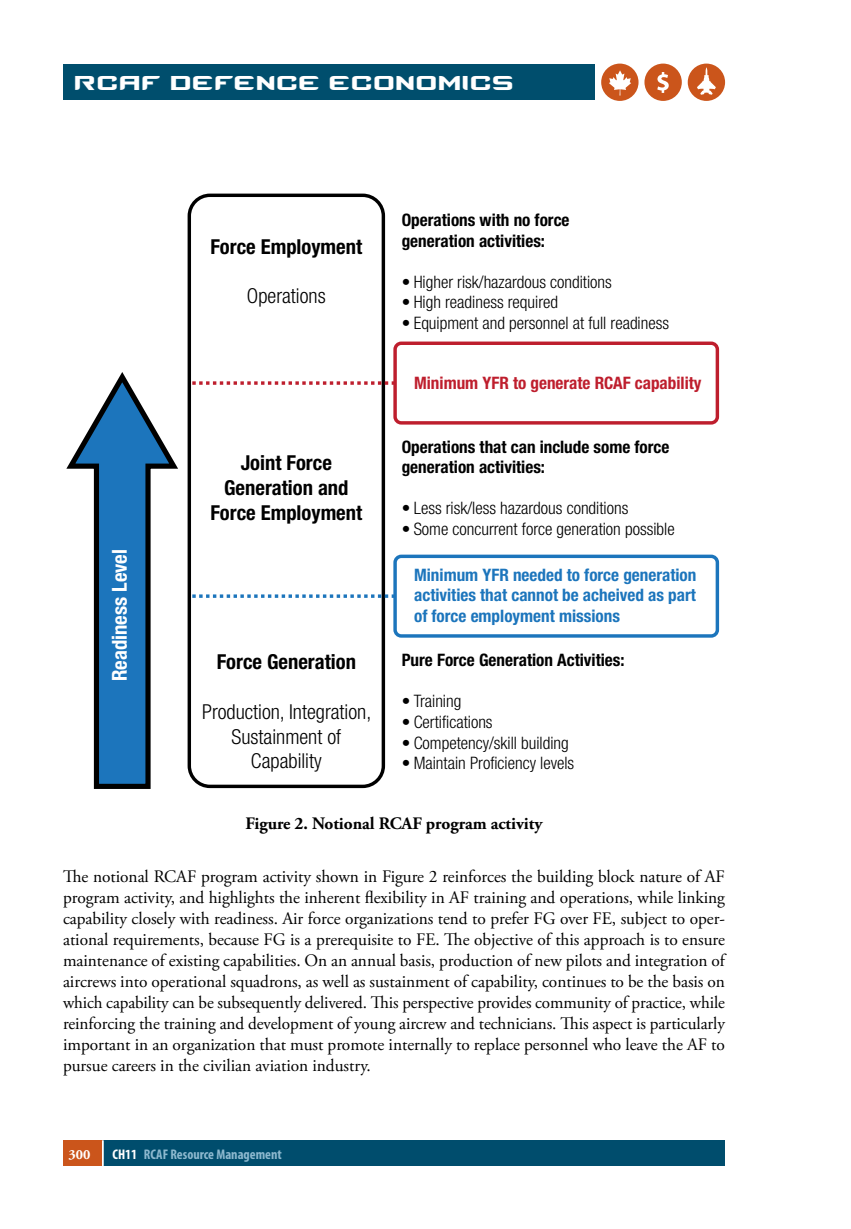
<style>
.page{position:relative;width:851px;height:1229px;background:#fff}
.page>*{position:absolute;margin:0;border:0;box-sizing:border-box;transform-origin:0 0}
.t1{font:28px "Counter Strike";letter-spacing:.06em;color:#fff}
.t2{font:700 condensed 20.65px/24.7px "Helvetica Neue";color:#000;text-align:center}
.t3{font:300 condensed 20.65px/24.7px "Helvetica Neue";color:#000;text-align:center}
.t4{font:700 condensed 20.65px "Helvetica Neue";color:#fff}
.DE_Paragraph_Text_EN{font:17.5px/21px "Adobe Garamond Pro";color:#000;text-align:justify}
.DE_Caption_Text{font:700 17.5px "Adobe Garamond Pro";color:#000}
.t5{font:300 condensed 17.15px "Helvetica Neue";color:#000}
.t6{font:700 condensed 17.15px/20.7px "Helvetica Neue";color:#000}
.t7{font:700 condensed 17.15px/20.7px "Helvetica Neue";color:#1c75bc;text-align:justify}
.t8{font:700 condensed 17.15px "Helvetica Neue";color:#be1e2d}
.t9{font:700 condensed 14px "Myriad Pro";color:#8db9cf}
.t10{font:700 14px "Adobe Garamond Pro";color:#fff}
.s1{color:#fff}
</style>
<div class="page">
<div style="left:103px;top:1140px;width:621px;height:26px;background:#004d6d"></div>
<div style="left:63px;top:1140px;width:40px;height:26px;background:#cb551b"></div>
<hr style="left:102px;top:1140px;width:2px;height:26px;background:#fff">
<div style="left:63px;top:65px;width:531px;height:35px;background:#004e6d"></div>
<svg style="left:687px;top:64px;width:38px;height:37px"></svg>
<svg style="left:644px;top:64px;width:37px;height:37px"></svg>
<svg style="left:601px;top:64px;width:37px;height:37px"></svg>
<div style="left:187px;top:194px;width:198px;height:594px;border:3px solid #000;border-radius:21px"></div>
<svg style="left:192px;top:381px;width:201px;height:4px"></svg>
<svg style="left:192px;top:594px;width:201px;height:4px"></svg>
<svg style="left:66px;top:372px;width:112px;height:417px"></svg>
<div style="left:393px;top:554px;width:326px;height:83px;border:3px solid #1c75bc;border-radius:6px"></div>
<div style="left:393px;top:341px;width:326px;height:83px;border:3px solid #be1e2d;border-radius:6px"></div>
<h1 class="t1" style="left:75px;top:66px;width:440px">RCAF DEFENCE ECONOMICS</h1>
<p class="t4" style="left:107px;top:681px;width:133px;rotate:-90deg">Readiness Level</p>
<p class="t2" style="left:210px;top:234px;width:153px">Force Employment</p>
<p class="t3" style="left:247px;top:283px;width:80px">Operations</p>
<p class="t2" style="left:210px;top:450px;width:153px">Joint Force<br>Generation and<br>Force Employment</p>
<p class="t2" style="left:217px;top:649px;width:141px">Force Generation</p>
<p class="t3" style="left:202px;top:699px;width:171px">Production, Integration,<br>Sustainment of<br>Capability</p>
<p class="t6" style="left:402px;top:209px;width:169px">Operations with no force generation activities:</p>
<p class="t5" style="left:402px;top:272px;width:211px">• Higher risk/hazardous conditions</p>
<p class="t5" style="left:402px;top:292px;width:158px">• High readiness required</p>
<p class="t5" style="left:402px;top:313px;width:269px">• Equipment and personnel at full readiness</p>
<p class="t8" style="left:414px;top:372px;width:289px">Minimum YFR to generate RCAF capability</p>
<p class="t6" style="left:402px;top:436px;width:269px">Operations that can include some force generation activities:</p>
<p class="t5" style="left:402px;top:498px;width:228px">• Less risk/less hazardous conditions</p>
<p class="t5" style="left:402px;top:519px;width:274px">• Some concurrent force generation possible</p>
<p class="t7" style="left:414px;top:564px;width:284px">Minimum YFR needed to force generation activities that cannot be acheived as part of force employment missions</p>
<p class="t6" style="left:402px;top:649px;width:224px">Pure Force Generation Activities:</p>
<p class="t5" style="left:402px;top:691px;width:61px">• Training</p>
<p class="t5" style="left:402px;top:712px;width:92px">• Certifications</p>
<p class="t5" style="left:402px;top:733px;width:169px">• Competency/skill building</p>
<p class="t5" style="left:402px;top:753px;width:174px">• Maintain Proficiency levels</p>
<p class="DE_Caption_Text" style="left:245px;top:813px;width:298px">Figure 2. Notional RCAF program activity</p>
<p class="DE_Paragraph_Text_EN" style="left:63px;top:866px;width:663px">The notional RCAF program activity shown in Figure 2 reinforces the building block nature of AF program activity, and highlights the inherent flexibility in AF training and operations, while linking capability closely with readiness. Air force organizations tend to prefer FG over FE, subject to oper&shy;ational requirements, because FG is a prerequisite to FE. The objective of this approach is to ensure maintenance of existing capabilities. On an annual basis, production of new pilots and integration of aircrews into operational squadrons, as well as sustainment of capability, continues to be the basis on which capability can be subsequently delivered. This perspective provides community of practice, while reinforcing the training and development of young aircrew and technicians. This aspect is particularly important in an organization that must promote internally to replace personnel who leave the AF to pursue careers in the civilian aviation industry.</p>
<p class="t10" style="left:69px;top:1146px;width:23px">300</p>
<p class="t9" style="left:113px;top:1145px;width:171px"><span class="s1">CH11</span> RCAF Resource Management</p>
</div>
